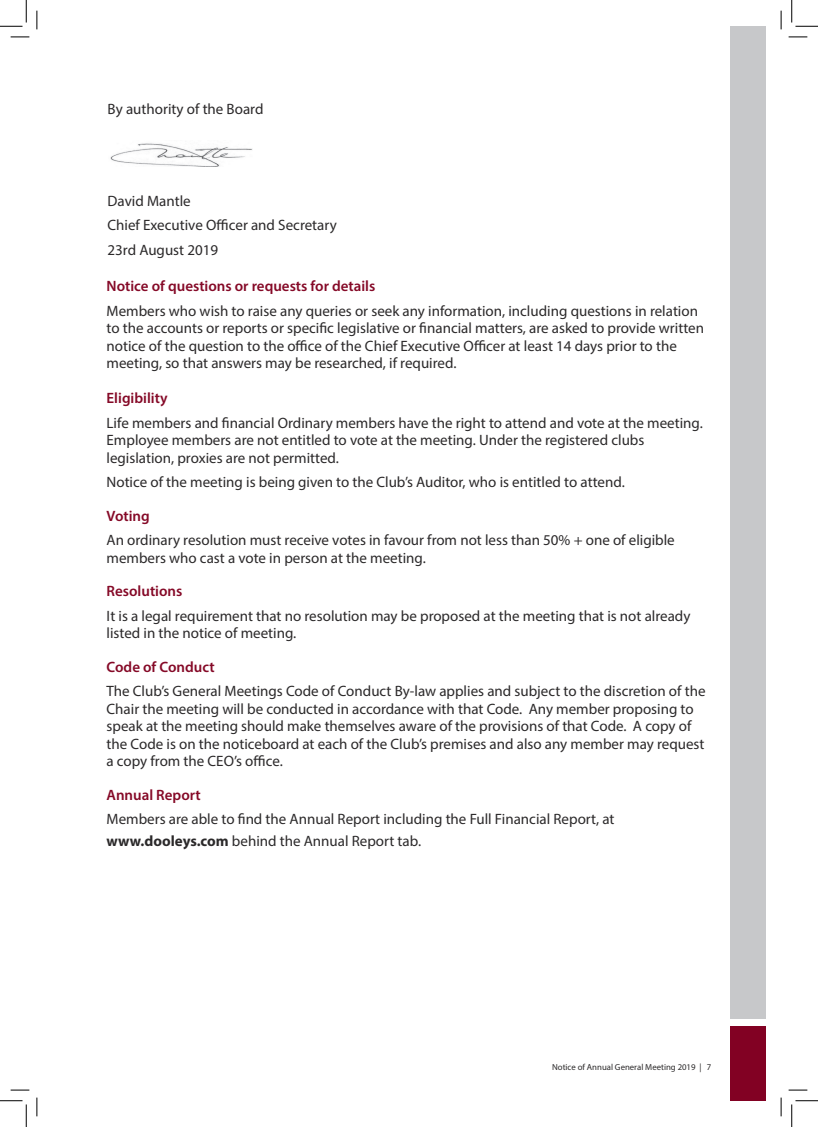
<style>
.page{position:relative;width:818px;height:1127px;background:#fff}
.page>*{position:absolute;margin:0;border:0;box-sizing:border-box;transform-origin:0 0}
.t1{font:15px/17.5px "Myriad Pro";color:#2b292a}
.t2{font:600 15px "Myriad Pro";color:#850927}
.t3{font:8.75px "Myriad Pro";color:#2b292a}
.s1{font-weight:700}
</style>
<div class="page">
<div style="left:730px;top:26px;width:36px;height:992px;background:#c7c8ca"></div>
<div style="left:730px;top:1026px;width:36px;height:74px;background:#820123"></div>
<img style="left:110px;top:143px;width:143px;height:23px">
<svg style="left:11px;top:36px;width:18px;height:2px"></svg>
<svg style="left:788px;top:36px;width:19px;height:2px"></svg>
<svg style="left:11px;top:1089px;width:18px;height:1px"></svg>
<svg style="left:788px;top:1089px;width:19px;height:1px"></svg>
<svg style="left:36px;top:11px;width:2px;height:18px"></svg>
<svg style="left:36px;top:1097px;width:2px;height:18px"></svg>
<svg style="left:780px;top:11px;width:2px;height:18px"></svg>
<svg style="left:780px;top:1097px;width:2px;height:18px"></svg>
<svg style="left:0;top:0;width:27px;height:27px"></svg>
<svg style="left:0;top:1100px;width:27px;height:26px"></svg>
<svg style="left:791px;top:0;width:27px;height:27px"></svg>
<svg style="left:791px;top:1100px;width:27px;height:26px"></svg>
<p class="t1" style="left:108px;top:100px;width:157px">By authority of the Board</p>
<p class="t1" style="left:108px;top:188px;width:231px;line-height:24.6px">David Mantle<br>Chief Executive Officer and Secretary<br>23rd August 2019</p>
<p class="t2" style="left:107px;top:276px;width:270px">Notice of questions or requests for details</p>
<p class="t1" style="left:107px;top:302px;width:599px">Members who wish to raise any queries or seek any information, including questions in relation to the accounts or reports or specific legislative or financial matters, are asked to provide written notice of the question to the office of the Chief Executive Officer at least 14 days prior to the meeting, so that answers may be researched, if required.</p>
<p class="t2" style="left:107px;top:388px;width:62px">Eligibility</p>
<p class="t1" style="left:107px;top:413px;width:598px">Life members and financial Ordinary members have the right to attend and vote at the meeting.<br>Employee members are not entitled to vote at the meeting. Under the registered clubs legislation, proxies are not permitted.</p>
<p class="t1" style="left:107px;top:473px;width:520px">Notice of the meeting is being given to the Club’s Auditor, who is entitled to attend.</p>
<p class="t2" style="left:107px;top:506px;width:45px">Voting</p>
<p class="t1" style="left:107px;top:531px;width:570px">An ordinary resolution must receive votes in favour from not less than 50% + one of eligible members who cast a vote in person at the meeting.</p>
<p class="t2" style="left:107px;top:581px;width:77px">Resolutions</p>
<p class="t1" style="left:107px;top:606px;width:585px">It is a legal requirement that no resolution may be proposed at the meeting that is not already listed in the notice of meeting.</p>
<p class="t2" style="left:107px;top:656px;width:110px">Code of Conduct</p>
<p class="t1" style="left:107px;top:682px;width:600px">The Club’s General Meetings Code of Conduct By-law applies and subject to the discretion of the Chair the meeting will be conducted in accordance with that Code. Any member proposing to speak at the meeting should make themselves aware of the provisions of that Code. A copy of the Code is on the noticeboard at each of the Club’s premises and also any member may request a copy from the CEO’s office.</p>
<p class="t2" style="left:107px;top:784px;width:96px">Annual Report</p>
<p class="t1" style="left:107px;top:807px;width:509px;line-height:22.1px">Members are able to find the Annual Report including the Full Financial Report, at <span class="s1">www.dooleys.com</span> behind the Annual Report tab.</p>
<p class="t3" style="left:552px;top:1061px;width:161px">Notice of Annual General Meeting 2019 | 7</p>
</div>
